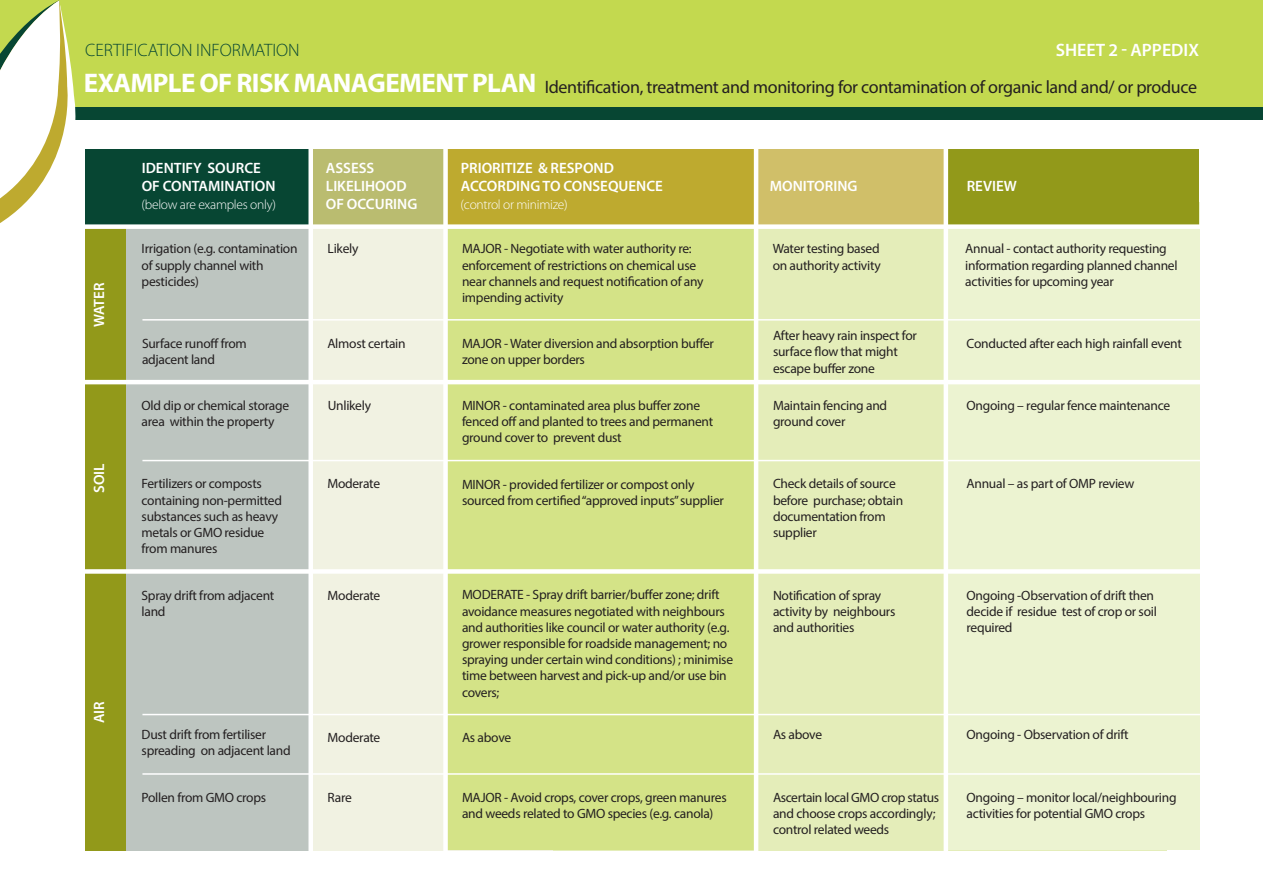
<style>
.page{position:relative;width:1263px;height:893px;background:#fff}
.page>*{position:absolute;margin:0;border:0;box-sizing:border-box;transform-origin:0 0}
.t1{font:700 27px "Myriad Pro";letter-spacing:-.02em;color:#fff}
.t2{font:18px "Myriad Pro";letter-spacing:-.02em;color:#231f20}
.t3{font:300 18px "Myriad Pro";color:#074633}
.t4{font:600 18px "Myriad Pro";color:#fff}
.t5{font:600 15px/18px "Myriad Pro";color:#fff}
.t6{font:13.5px/16.2px "Myriad Pro";letter-spacing:-.02em;color:#231f20}
.t7{font:300 13.5px "Myriad Pro";letter-spacing:-.02em;color:#fff}
</style>
<div class="page">
<div style="left:450px;top:186px;width:717px;height:664px;background:#e4edb9"></div>
<div style="left:947px;top:202px;width:252px;height:648px;background:#ecf3d1"></div>
<div style="left:274px;top:217px;width:279px;height:633px;background:#f1f2e2"></div>
<div style="left:901px;top:149px;width:298px;height:77px;background:#92991a"></div>
<div style="left:446px;top:176px;width:309px;height:674px;background:#d4e387"></div>
<div style="left:85px;top:217px;width:225px;height:633px;background:#bdc5c0"></div>
<div style="left:85px;top:217px;width:40px;height:633px;background:#92991a"></div>
<div style="left:0;top:0;width:1263px;height:115px;background:#c3d94f"></div>
<div style="left:0;top:107px;width:1263px;height:13px;background:#074633"></div>
<svg style="left:0;top:0;width:76px;height:223px"></svg>
<div style="left:291px;top:149px;width:159px;height:77px;background:#babc70"></div>
<div style="left:85px;top:149px;width:225px;height:77px;background:#074633"></div>
<hr style="left:142px;top:319px;width:1064px;height:2px;background:#fff">
<hr style="left:60px;top:380px;width:1160px;height:4px;background:#fff">
<hr style="left:142px;top:460px;width:1064px;height:1px;background:#fff">
<div style="left:60px;top:569px;width:1160px;height:5px;background:#fff"></div>
<hr style="left:142px;top:714px;width:1064px;height:1px;background:#fff">
<hr style="left:142px;top:773px;width:1064px;height:2px;background:#fff">
<div style="left:444px;top:149px;width:328px;height:77px;background:#beaa2f"></div>
<div style="left:756px;top:149px;width:189px;height:77px;background:#d0bf69"></div>
<div style="left:60px;top:224px;width:1160px;height:5px;background:#fff"></div>
<div style="left:308px;top:135px;width:5px;height:755px;background:#fff"></div>
<hr style="left:754px;top:135px;width:4px;height:755px;background:#fff">
<hr style="left:944px;top:135px;width:4px;height:755px;background:#fff">
<div style="left:443px;top:135px;width:5px;height:755px;background:#fff"></div>
<p class="t3" style="left:85px;top:39px;width:216px">CERTIFICATION INFORMATION</p>
<p class="t1" style="left:84px;top:66px;width:454px">EXAMPLE OF RISK MANAGEMENT PLAN</p>
<p class="t4" style="left:1056px;top:38px;width:145px">SHEET 2 - APPEDIX</p>
<p class="t2" style="left:545px;top:76px;width:654px">Identification, treatment and monitoring for contamination of organic land and/ or produce</p>
<p class="t5" style="left:90px;top:327px;width:46px;rotate:-90deg">WATER</p>
<p class="t5" style="left:90px;top:493px;width:31px;rotate:-90deg">SOIL</p>
<p class="t5" style="left:90px;top:723px;width:24px;rotate:-90deg">AIR</p>
<p class="t5" style="left:142px;top:159px;width:135px">IDENTIFY SOURCE<br>OF CONTAMINATION</p>
<p class="t7" style="left:142px;top:196px;width:136px">(below are examples only)</p>
<p class="t6" style="left:142px;top:240px;width:157px">Irrigation (e.g. contamination of supply channel with pesticides)</p>
<p class="t6" style="left:328px;top:240px;width:32px">Likely</p>
<p class="t6" style="left:773px;top:240px;width:110px">Water testing based on authority activity</p>
<p class="t6" style="left:965px;top:240px;width:214px">Annual - contact authority requesting information regarding planned channel activities for upcoming year</p>
<p class="t5" style="left:326px;top:159px;width:50px">ASSESS</p>
<p class="t5" style="left:326px;top:177px;width:93px">LIKELIHOOD<br>OF OCCURING</p>
<p class="t5" style="left:461px;top:159px;width:204px">PRIORITIZE &amp; RESPOND<br>ACCORDING TO CONSEQUENCE</p>
<p class="t7" style="left:461px;top:196px;width:108px">(control or minimize)</p>
<p class="t5" style="left:770px;top:177px;width:89px">MONITORING</p>
<p class="t5" style="left:967px;top:177px;width:52px">REVIEW</p>
<p class="t6" style="left:462px;top:240px;width:243px">MAJOR - Negotiate with water authority re: enforcement of restrictions on chemical use near channels and request notification of any impending activity</p>
<p class="t6" style="left:142px;top:335px;width:106px">Surface runoff from adjacent land</p>
<p class="t6" style="left:142px;top:397px;width:149px">Old dip or chemical storage area within the property</p>
<p class="t6" style="left:142px;top:475px;width:142px">Fertilizers or composts containing non-permitted substances such as heavy metals or GMO residue from manures</p>
<p class="t6" style="left:142px;top:587px;width:134px">Spray drift from adjacent land</p>
<p class="t6" style="left:327px;top:335px;width:80px">Almost certain</p>
<p class="t6" style="left:328px;top:397px;width:45px">Unlikely</p>
<p class="t6" style="left:327px;top:475px;width:54px">Moderate</p>
<p class="t6" style="left:328px;top:587px;width:54px">Moderate</p>
<p class="t6" style="left:142px;top:726px;width:151px">Dust drift from fertiliser spreading on adjacent land</p>
<p class="t6" style="left:142px;top:789px;width:126px">Pollen from GMO crops</p>
<p class="t6" style="left:328px;top:729px;width:54px">Moderate</p>
<p class="t6" style="left:328px;top:789px;width:26px">Rare</p>
<p class="t6" style="left:462px;top:335px;width:253px">MAJOR - Water diversion and absorption buffer zone on upper borders</p>
<p class="t6" style="left:462px;top:397px;width:253px">MINOR - contaminated area plus buffer zone fenced off and planted to trees and permanent ground cover to prevent dust</p>
<p class="t6" style="left:462px;top:476px;width:263px">MINOR - provided fertilizer or compost only sourced from certified “approved inputs” supplier</p>
<p class="t6" style="left:462px;top:587px;width:273px">MODERATE - Spray drift barrier/buffer zone; drift avoidance measures negotiated with neighbours and authorities like council or water authority (e.g. grower responsible for roadside management; no spraying under certain wind conditions) ; minimise time between harvest and pick-up and/or use bin covers;</p>
<p class="t6" style="left:462px;top:730px;width:51px">As above</p>
<p class="t6" style="left:462px;top:789px;width:266px">MAJOR - Avoid crops, cover crops, green manures and weeds related to GMO species (e.g. canola)</p>
<p class="t6" style="left:773px;top:327px;width:145px">After heavy rain inspect for surface flow that might escape buffer zone</p>
<p class="t6" style="left:773px;top:397px;width:116px">Maintain fencing and ground cover</p>
<p class="t6" style="left:773px;top:475px;width:132px">Check details of source before purchase; obtain documentation from supplier</p>
<p class="t6" style="left:773px;top:587px;width:124px">Notification of spray activity by neighbours and authorities</p>
<p class="t6" style="left:966px;top:335px;width:217px">Conducted after each high rainfall event</p>
<p class="t6" style="left:966px;top:397px;width:205px">Ongoing – regular fence maintenance</p>
<p class="t6" style="left:966px;top:475px;width:169px">Annual – as part of OMP review</p>
<p class="t6" style="left:966px;top:587px;width:192px">Ongoing -Observation of drift then decide if residue test of crop or soil required</p>
<p class="t6" style="left:773px;top:726px;width:51px">As above</p>
<p class="t6" style="left:773px;top:789px;width:168px">Ascertain local GMO crop status and choose crops accordingly; control related weeds</p>
<p class="t6" style="left:966px;top:726px;width:164px">Ongoing - Observation of drift</p>
<p class="t6" style="left:966px;top:789px;width:211px">Ongoing – monitor local/neighbouring activities for potential GMO crops</p>
</div>
